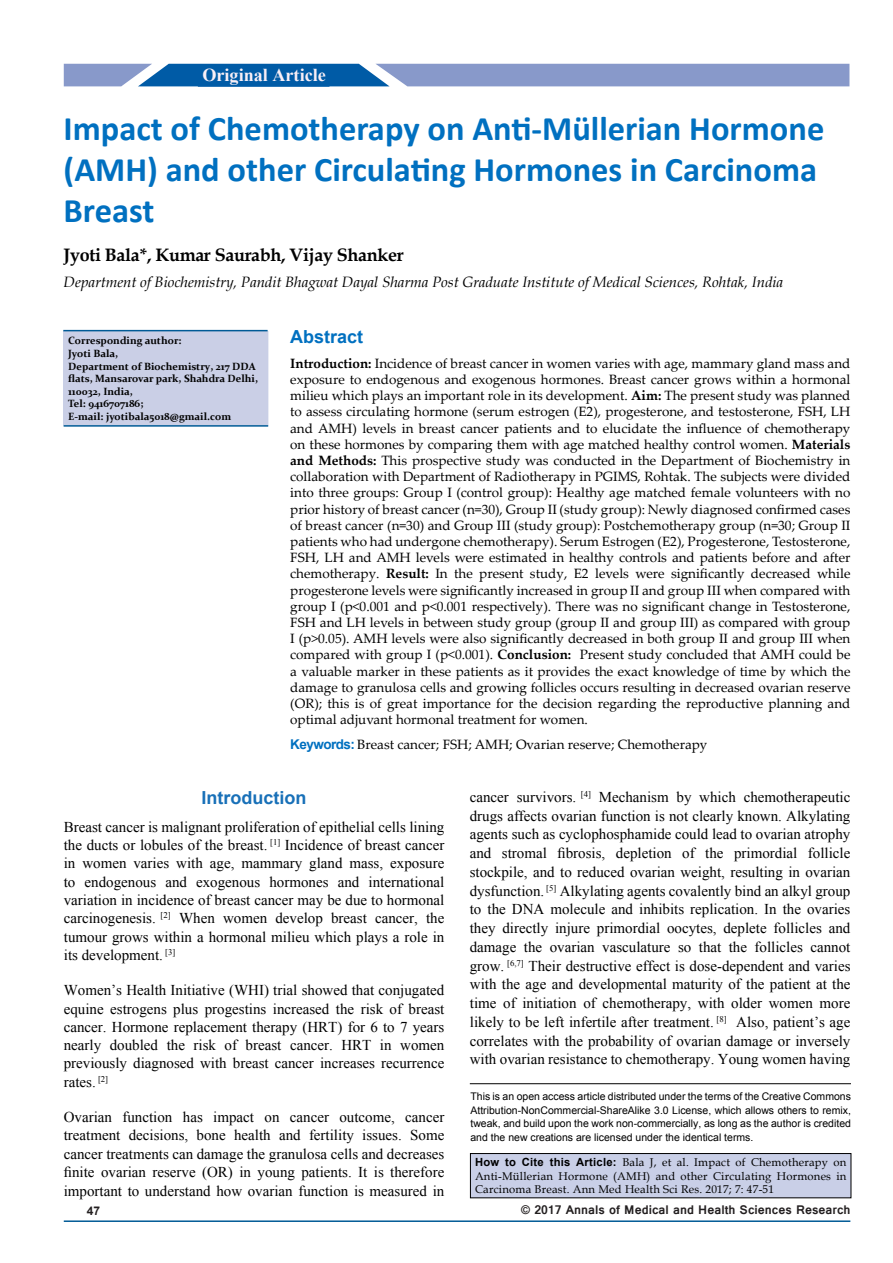
<style>
.page{position:relative;width:893px;height:1263px;background:#fff}
.page>*{position:absolute;margin:0;border:0;box-sizing:border-box;transform-origin:0 0}
.t1{font:700 34.5px/41.4px "Calibri";color:#0070c0}
.t2{font:700 18.6px "Times New Roman";color:#fff}
.t3{font:700 18.15px "Times New Roman";color:#f9eff6}
.t4{font:700 18px "Book Antiqua";letter-spacing:-.02em;color:#000}
.t5{font:700 18px "Arial";color:#1870b8}
.t6{font:700 18px "Arial";color:#0070c0}
.t7{font:15px/18.8px "Times New Roman";color:#000;text-align:justify}
.t8{font:italic 15px "Book Antiqua";letter-spacing:-.005em;color:#000}
.t9{font:13.5px/16.2px "Palatino Linotype";color:#000;text-align:justify}
.t10{font:700 13.5px "Vrinda";color:#231f20}
.t11{font:700 12px "Arial";color:#231f20}
.t12{font:11.25px/13.5px "Book Antiqua";letter-spacing:.02em;color:#000;text-align:justify}
.t13{font:10.5px/13.5px "Arial";color:#000;text-align:justify}
.t14{font:700 10.5px/12.6px "Constantia";color:#000}
.s1{font-weight:700}
.s2{font-family:"Arial";font-weight:700;color:#0070c0}
.s3{font-family:"Arial";font-weight:700}
</style>
<div class="page">
<svg style="left:64px;top:64px;width:785px;height:22px;background:#7a95c7"></svg>
<hr style="left:64px;top:1220px;width:786px;height:2px;background:#005a96">
<div style="left:198px;top:65px;width:131px;height:22px;background:#005ba6;border:2px solid #005ba6"></div>
<div style="left:470px;top:1153px;width:381px;height:45px;background:#c9cfe7"></div>
<div style="left:470px;top:1153px;width:381px;height:45px;border:1px solid #000"></div>
<hr style="left:470px;top:1083px;width:381px;height:1px;background:#000">
<div style="left:64px;top:331px;width:204px;height:94px;background:#cacfe6"></div>
<div style="left:64px;top:331px;width:204px;height:94px;border:1px solid #c9cfe7"></div>
<hr style="left:64px;top:425px;width:204px;height:2px;background:#005a96">
<hr style="left:63px;top:330px;width:205px;height:1px;background:#005a96">
<h3 class="t3" style="left:202px;top:62px;width:125px">Original Article</h3>
<h2 class="t2" style="left:201px;top:62px;width:129px">Original Article</h2>
<h1 class="t1" style="left:64px;top:107px;width:762px">Impact of Chemotherapy on Anti-Müllerian Hormone (AMH) and other Circulating Hormones in Carcinoma<br>Breast</h1>
<h3 class="t4" style="left:64px;top:242px;width:342px">Jyoti Bala*, Kumar Saurabh, Vijay Shanker</h3>
<p class="t8" style="left:64px;top:272px;width:721px">Department of Biochemistry, Pandit Bhagwat Dayal Sharma Post Graduate Institute of Medical Sciences, Rohtak, India</p>
<h3 class="t6" style="left:290px;top:325px;width:75px">Abstract</h3>
<p class="t9" style="left:290px;top:354px;width:562px"><span class="s1">Introduction:</span> Incidence of breast cancer in women varies with age, mammary gland mass and exposure to endogenous and exogenous hormones. Breast cancer grows within a hormonal milieu which plays an important role in its development. <span class="s1">Aim:</span> The present study was planned to assess circulating hormone (serum estrogen (E2), progesterone, and testosterone, FSH, LH and AMH) levels in breast cancer patients and to elucidate the influence of chemotherapy on these hormones by comparing them with age matched healthy control women. <span class="s1">Materials and Methods:</span> This prospective study was conducted in the Department of Biochemistry in collaboration with Department of Radiotherapy in PGIMS, Rohtak. The subjects were divided into three groups: Group I (control group): Healthy age matched female volunteers with no prior history of breast cancer (n=30), Group II (study group): Newly diagnosed confirmed cases of breast cancer (n=30) and Group III (study group): Postchemotherapy group (n=30; Group II patients who had undergone chemotherapy). Serum Estrogen (E2), Progesterone, Testosterone, FSH, LH and AMH levels were estimated in healthy controls and patients before and after chemotherapy. <span class="s1">Result:</span> In the present study, E2 levels were significantly decreased while progesterone levels were significantly increased in group II and group III when compared with group I (p&lt;0.001 and p&lt;0.001 respectively). There was no significant change in Testosterone, FSH and LH levels in between study group (group II and group III) as compared with group I (p&gt;0.05). AMH levels were also significantly decreased in both group II and group III when compared with group I (p&lt;0.001). <span class="s1">Conclusion:</span> Present study concluded that AMH could be a valuable marker in these patients as it provides the exact knowledge of time by which the damage to granulosa cells and growing follicles occurs resulting in decreased ovarian reserve (OR); this is of great importance for the decision regarding the reproductive planning and optimal adjuvant hormonal treatment for women.</p>
<p class="t9" style="left:290px;top:736px;width:419px"><span class="s2">Keywords:</span> Breast cancer; FSH; AMH; Ovarian reserve; Chemotherapy</p>
<p class="t14" style="left:68px;top:334px;width:191px">Corresponding author:<br>Jyoti Bala,<br>Department of Biochemistry, 217 DDA flats, Mansarovar park, Shahdra Delhi,<br>110032, India,<br>Tel: 9416707186;<br>E-mail: jyotibala5018@gmail.com</p>
<h3 class="t5" style="left:202px;top:786px;width:106px">Introduction</h3>
<p class="t7" style="left:64px;top:817px;width:382px;line-height:18.3px">Breast cancer is malignant proliferation of epithelial cells lining the ducts or lobules of the breast. <sup>[1]</sup> Incidence of breast cancer in women varies with age, mammary gland mass, exposure to endogenous and exogenous hormones and international variation in incidence of breast cancer may be due to hormonal carcinogenesis. <sup>[2]</sup> When women develop breast cancer, the tumour grows within a hormonal milieu which plays a role in its development. <sup>[3]</sup></p>
<p class="t7" style="left:64px;top:981px;width:382px;line-height:18.3px">Women’s Health Initiative (WHI) trial showed that conjugated equine estrogens plus progestins increased the risk of breast cancer. Hormone replacement therapy (HRT) for 6 to 7 years nearly doubled the risk of breast cancer. HRT in women previously diagnosed with breast cancer increases recurrence rates. <sup>[2]</sup></p>
<p class="t7" style="left:64px;top:1107px;width:382px">Ovarian function has impact on cancer outcome, cancer treatment decisions, bone health and fertility issues. Some cancer treatments can damage the granulosa cells and decreases finite ovarian reserve (OR) in young patients. It is therefore important to understand how ovarian function is measured in</p>
<p class="t7" style="left:470px;top:787px;width:382px">cancer survivors. <sup>[4]</sup> Mechanism by which chemotherapeutic drugs affects ovarian function is not clearly known. Alkylating agents such as cyclophosphamide could lead to ovarian atrophy and stromal fibrosis, depletion of the primordial follicle stockpile, and to reduced ovarian weight, resulting in ovarian dysfunction. <sup>[5]</sup> Alkylating agents covalently bind an alkyl group to the DNA molecule and inhibits replication. In the ovaries they directly injure primordial oocytes, deplete follicles and damage the ovarian vasculature so that the follicles cannot grow. <sup>[6,7]</sup> Their destructive effect is dose-dependent and varies with the age and developmental maturity of the patient at the time of initiation of chemotherapy, with older women more likely to be left infertile after treatment. <sup>[8]</sup> Also, patient’s age correlates with the probability of ovarian damage or inversely with ovarian resistance to chemotherapy. Young women having</p>
<p class="t13" style="left:470px;top:1090px;width:382px">This is an open access article distributed under the terms of the Creative Commons Attribution‑NonCommercial‑ShareAlike 3.0 License, which allows others to remix, tweak, and build upon the work non‑commercially, as long as the author is credited and the new creations are licensed under the identical terms.</p>
<p class="t12" style="left:475px;top:1155px;width:373px"><span class="s3">How to Cite this Article:</span> Bala J, et al. Impact of Chemotherapy on Anti-Müllerian Hormone (AMH) and other Circulating Hormones in Carcinoma Breast. Ann Med Health Sci Res. 2017; 7: 47-51</p>
<p class="t11" style="left:87px;top:1203px;width:15px">47</p>
<p class="t10" style="left:521px;top:1201px;width:331px">© 2017 Annals of Medical and Health Sciences Research</p>
</div>
